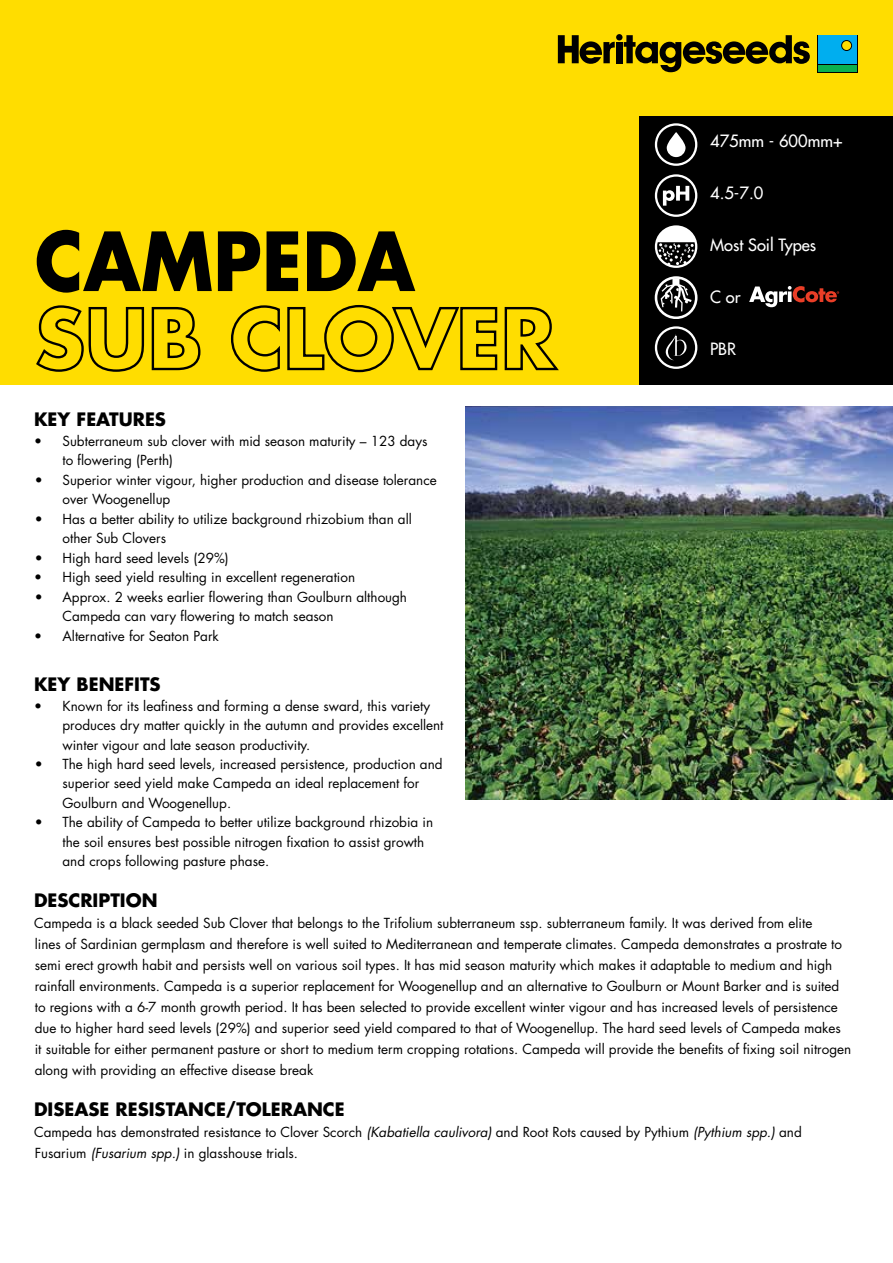
<style>
.page{position:relative;width:893px;height:1263px;background:#fff}
.page>*{position:absolute;margin:0;border:0;box-sizing:border-box;transform-origin:0 0}
.t1{font:700 79.2px "Futura Std";color:#000;scale:.93 1}
.t2{font:700 18px "Futura Std";color:#000}
.t3{font:500 16.5px "Futura Std";color:#fff}
.t4{font:13.5px/19.5px "Futura Std";color:#000}
.s1{font-style:italic}
</style>
<div class="page">
<div style="left:0;top:0;width:893px;height:385px;background:#fd0"></div>
<div style="left:639px;top:116px;width:254px;height:269px;background:#000"></div>
<svg style="left:558px;top:35px;width:57px;height:29px"></svg>
<div style="left:616px;top:42px;width:6px;height:21px;background:#000"></div>
<svg style="left:624px;top:35px;width:186px;height:37px"></svg>
<div style="left:817px;top:35px;width:41px;height:37px;background:#000"></div>
<div style="left:818px;top:65px;width:39px;height:6px;background:#0bb14e"></div>
<div style="left:818px;top:36px;width:39px;height:28px;background:#00aeef"></div>
<svg style="left:841px;top:40px;width:11px;height:11px"></svg>
<div style="left:842px;top:41px;width:9px;height:9px;background:#fd0;border-radius:50%"></div>
<div style="left:616px;top:34px;width:6px;height:7px;background:#000;border-radius:50%"></div>
<svg style="left:36px;top:305px;width:165px;height:67px"></svg>
<svg style="left:231px;top:304px;width:328px;height:69px"></svg>
<img style="left:465px;top:406px;width:428px;height:393px">
<div style="left:655px;top:276px;width:42px;height:43px;border:3px solid #fff;border-radius:50%"></div>
<svg style="left:661px;top:278px;width:31px;height:33px"></svg>
<div style="left:655px;top:174px;width:42px;height:43px;border:2px solid #fff;border-radius:50%"></div>
<svg style="left:663px;top:186px;width:26px;height:20px"></svg>
<div style="left:655px;top:123px;width:42px;height:43px;border:2px solid #fff;border-radius:50%"></div>
<svg style="left:667px;top:132px;width:18px;height:25px"></svg>
<div style="left:656px;top:226px;width:40px;height:41px;background:#fff;border-radius:50%"></div>
<div style="left:655px;top:225px;width:42px;height:43px;border:2px solid #fff;border-radius:50%"></div>
<svg style="left:656px;top:242px;width:40px;height:25px"></svg>
<div style="left:656px;top:328px;width:40px;height:40px;background:#fff;border-radius:50%"></div>
<svg style="left:656px;top:327px;width:40px;height:41px"></svg>
<div style="left:655px;top:326px;width:42px;height:43px;border:2px solid #fff;border-radius:50%"></div>
<svg style="left:666px;top:334px;width:20px;height:27px"></svg>
<svg style="left:749px;top:286px;width:90px;height:21px"></svg>
<h1 class="t1" style="left:35px;top:209px;width:410px">CAMPEDA</h1>
<h2 class="t2" style="left:34px;top:408px;width:132px">KEY FEATURES</h2>
<p class="t4" style="left:63px;top:431px;width:366px;text-indent:-28px">• Subterraneum sub clover with mid season maturity – 123 days to flowering (Perth)</p>
<p class="t4" style="left:63px;top:470px;width:376px;text-indent:-28px">• Superior winter vigour, higher production and disease tolerance over Woogenellup</p>
<p class="t4" style="left:63px;top:509px;width:351px;text-indent:-28px">• Has a better ability to utilize background rhizobium than all other Sub Clovers</p>
<p class="t4" style="left:35px;top:548px;width:195px">• High hard seed levels (29%)</p>
<p class="t4" style="left:34px;top:568px;width:323px">• High seed yield resulting in excellent regeneration</p>
<p class="t4" style="left:63px;top:587px;width:346px;text-indent:-28px">• Approx. 2 weeks earlier flowering than Goulburn although<br>Campeda can vary flowering to match season</p>
<p class="t4" style="left:34px;top:626px;width:186px">• Alternative for Seaton Park</p>
<p class="t3" style="left:710px;top:130px;width:134px">475mm - 600mm+</p>
<p class="t3" style="left:710px;top:182px;width:55px">4.5-7.0</p>
<p class="t3" style="left:710px;top:234px;width:108px">Most Soil Types</p>
<p class="t3" style="left:710px;top:286px;width:32px">C or</p>
<p class="t3" style="left:710px;top:338px;width:27px">PBR</p>
<h2 class="t2" style="left:34px;top:672px;width:128px">KEY BENEFITS</h2>
<p class="t4" style="left:63px;top:696px;width:383px;text-indent:-28px">• Known for its leafiness and forming a dense sward, this variety produces dry matter quickly in the autumn and provides excellent winter vigour and late season productivity.</p>
<p class="t4" style="left:63px;top:754px;width:382px;text-indent:-28px">• The high hard seed levels, increased persistence, production and superior seed yield make Campeda an ideal replacement for<br>Goulburn and Woogenellup.</p>
<p class="t4" style="left:63px;top:813px;width:372px;text-indent:-28px">• The ability of Campeda to better utilize background rhizobia in the soil ensures best possible nitrogen fixation to assist growth and crops following pasture phase.</p>
<h2 class="t2" style="left:34px;top:888px;width:123px">DESCRIPTION</h2>
<p class="t4" style="left:34px;top:913px;width:819px;line-height:21px">Campeda is a black seeded Sub Clover that belongs to the Trifolium subterraneum ssp. subterraneum family. It was derived from elite<br>lines of Sardinian germplasm and therefore is well suited to Mediterranean and temperate climates. Campeda demonstrates a prostrate to semi erect growth habit and persists well on various soil types. It has mid season maturity which makes it adaptable to medium and high rainfall environments. Campeda is a superior replacement for Woogenellup and an alternative to Goulburn or Mount Barker and is suited to regions with a 6-7 month growth period. It has been selected to provide excellent winter vigour and has increased levels of persistence due to higher hard seed levels (29%) and superior seed yield compared to that of Woogenellup. The hard seed levels of Campeda makes<br>it suitable for either permanent pasture or short to medium term cropping rotations. Campeda will provide the benefits of fixing soil nitrogen along with providing an effective disease break</p>
<h2 class="t2" style="left:34px;top:1097px;width:301px">DISEASE RESISTANCE/TOLERANCE</h2>
<p class="t4" style="left:34px;top:1121px;width:769px;line-height:21px">Campeda has demonstrated resistance to Clover Scorch <span class="s1">(Kabatiella caulivora)</span> and Root Rots caused by Pythium <span class="s1">(Pythium spp.)</span> and<br>Fusarium <span class="s1">(Fusarium spp.)</span> in glasshouse trials.</p>
</div>
